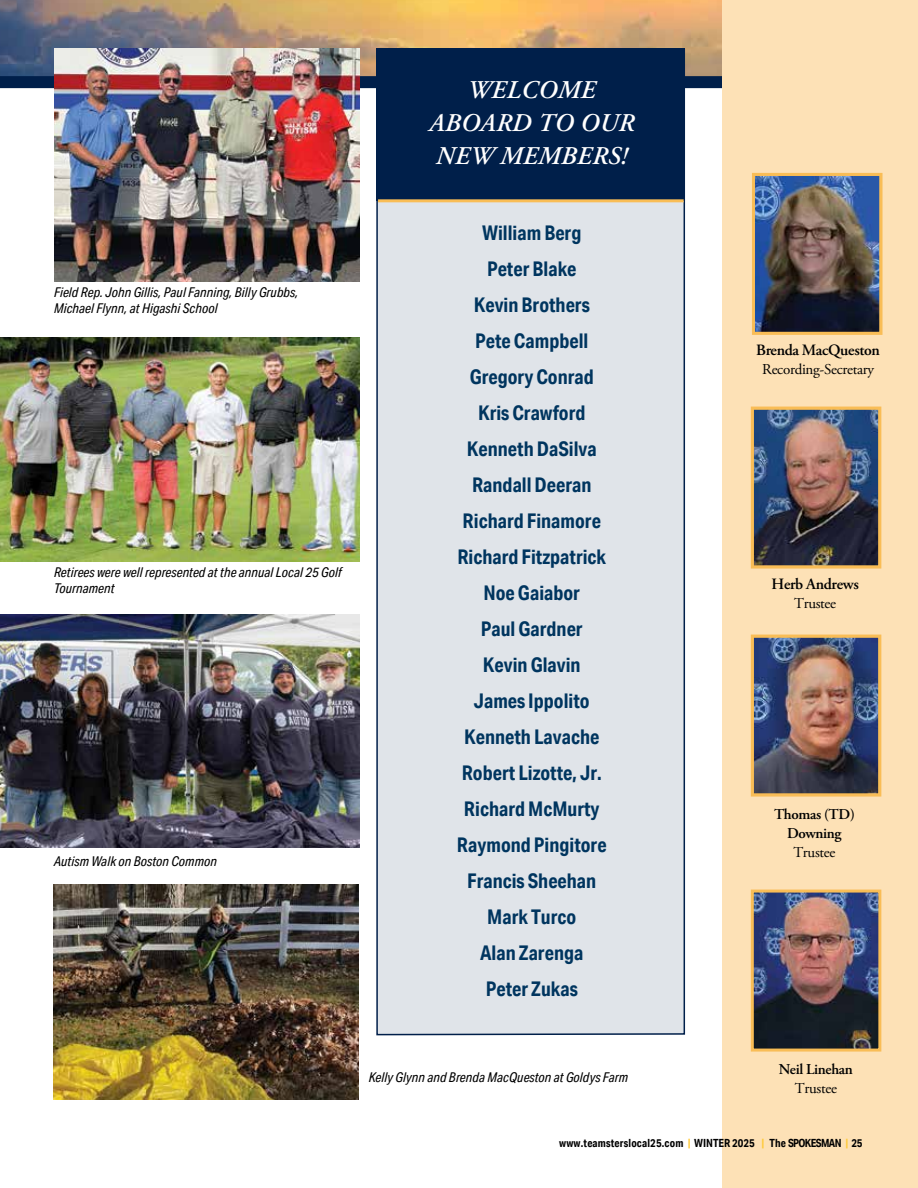
<style>
.page{position:relative;width:918px;height:1188px;background:#fff}
.page>*{position:absolute;margin:0;border:0;box-sizing:border-box;transform-origin:0 0}
.t1{font:italic 600 25.5px/33px "Adobe Garamond Pro";letter-spacing:.015em;color:#fff;text-align:center}
.t2{font:700 20.25px/36px "Aktiv Grotesk Cd";color:#00355f;text-align:center}
.t3{font:600 15.75px "Adobe Garamond Pro";letter-spacing:-.02em;color:#000}
.t4{font:15px "Adobe Garamond Pro";letter-spacing:-.02em;color:#000}
.t5{font:600 15px/18.8px "Adobe Garamond Pro";letter-spacing:-.02em;color:#000;text-align:center}
.t6{font:italic 13.5px/16.2px "Aktiv Grotesk Cd";color:#000}
.t7{font:700 11.25px "Aktiv Grotesk Cd";letter-spacing:.015em;color:#000}
.s1{color:#ffca38}
</style>
<div class="page">
<img style="left:0;top:0;width:722px;height:76px">
<div style="left:0;top:76px;width:918px;height:12px;background:#001f4a"></div>
<div style="left:722px;top:0;width:196px;height:1188px;background:#fde1b6"></div>
<img style="left:756px;top:177px;width:123px;height:154px">
<div style="left:752px;top:173px;width:131px;height:162px;border:3px solid #f9bd56"></div>
<img style="left:755px;top:411px;width:122px;height:154px">
<div style="left:751px;top:407px;width:130px;height:162px;border:3px solid #f9bd56"></div>
<img style="left:755px;top:639px;width:122px;height:154px">
<div style="left:751px;top:635px;width:130px;height:162px;border:3px solid #f9bd56"></div>
<img style="left:755px;top:894px;width:122px;height:154px">
<div style="left:751px;top:890px;width:130px;height:162px;border:3px solid #f9bd56"></div>
<img style="left:55px;top:49px;width:304px;height:233px">
<div style="left:376px;top:48px;width:310px;height:988px;background:#e0e4e9"></div>
<div style="left:376px;top:48px;width:309px;height:153px;background:#001f4a"></div>
<hr style="left:378px;top:199px;width:306px;height:3px;background:#f9bd56">
<img style="left:0;top:614px;width:359px;height:233px">
<img style="left:0;top:337px;width:359px;height:224px">
<img style="left:53px;top:884px;width:305px;height:215px">
<p class="t6" style="left:54px;top:284px;width:246px">Field Rep. John Gillis, Paul Fanning, Billy Grubbs,<br>Michael Flynn, at Higashi School</p>
<p class="t6" style="left:54px;top:564px;width:289px">Retirees were well represented at the annual Local 25 Golf<br>Tournament</p>
<p class="t6" style="left:54px;top:853px;width:165px">Autism Walk on Boston Common</p>
<p class="t1" style="left:429px;top:73px;width:206px">WELCOME<br>ABOARD TO OUR<br>NEW MEMBERS!</p>
<p class="t2" style="left:457px;top:215px;width:151px">William Berg<br>Peter Blake<br>Kevin Brothers<br>Pete Campbell<br>Gregory Conrad<br>Kris Crawford<br>Kenneth DaSilva<br>Randall Deeran<br>Richard Finamore<br>Richard Fitzpatrick<br>Noe Gaiabor<br>Paul Gardner<br>Kevin Glavin<br>James Ippolito<br>Kenneth Lavache<br>Robert Lizotte, Jr.<br>Richard McMurty<br>Raymond Pingitore<br>Francis Sheehan<br>Mark Turco<br>Alan Zarenga<br>Peter Zukas</p>
<p class="t3" style="left:756px;top:341px;width:125px">Brenda MacQueston</p>
<p class="t4" style="left:762px;top:360px;width:113px">Recording-Secretary</p>
<p class="t3" style="left:772px;top:575px;width:89px">Herb Andrews</p>
<p class="t4" style="left:794px;top:594px;width:44px">Trustee</p>
<p class="t5" style="left:774px;top:805px;width:82px">Thomas (TD)<br>Downing</p>
<p class="t4" style="left:793px;top:843px;width:44px">Trustee</p>
<p class="t6" style="left:369px;top:1069px;width:261px">Kelly Glynn and Brenda MacQueston at Goldys Farm</p>
<p class="t5" style="left:779px;top:1060px;width:75px">Neil Linehan</p>
<p class="t4" style="left:795px;top:1079px;width:44px">Trustee</p>
<p class="t7" style="left:559px;top:1136px;width:305px">www.teamsterslocal25.com <span class="s1">|</span> WINTER 2025 <span class="s1">|</span> The SPOKESMAN <span class="s1">|</span> 25</p>
</div>
